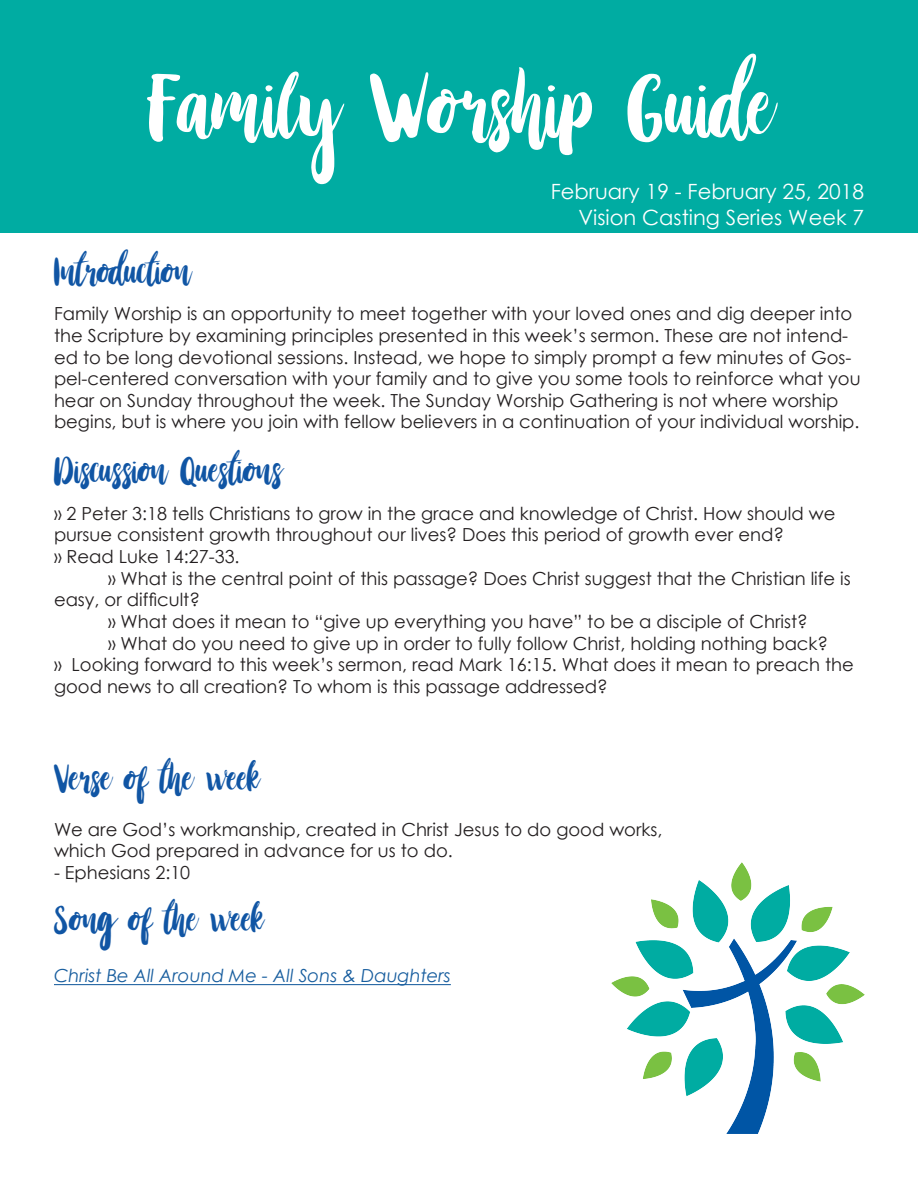
<style>
.page{position:relative;width:918px;height:1188px;background:#fff}
.page>*{position:absolute;margin:0;border:0;box-sizing:border-box;transform-origin:0 0}
.t1{font:108px "Stay Wildy Personal Use Only";color:#fff}
.t2{font:45px "Stay Wildy Personal Use Only";color:#1055a4}
.t3{font:21px "Century Gothic";color:#fff}
.t4{font:18px/21.6px "Century Gothic";color:#231f20}
.t5{font:italic 18px "Century Gothic";color:#175d9e}
</style>
<div class="page">
<div style="left:0;top:0;width:918px;height:232px;background:#00aca2"></div>
<img style="left:611px;top:863px;width:253px;height:271px">
<hr style="left:54px;top:984px;width:397px;height:1px;background:#175d9e">
<p class="t1" style="left:147px;top:53px;width:625px">Family Worship Guide</p>
<p class="t3" style="left:551px;top:177px;width:315px">February 19 - February 25, 2018</p>
<p class="t3" style="left:579px;top:202px;width:287px">Vision Casting Series Week 7</p>
<p class="t2" style="left:54px;top:249px;width:138px">Introduction</p>
<p class="t4" style="left:54px;top:303px;width:808px">Family Worship is an opportunity to meet together with your loved ones and dig deeper into the Scripture by examining principles presented in this week’s sermon. These are not intend&shy;ed to be long devotional sessions. Instead, we hope to simply prompt a few minutes of Gos&shy;pel-centered conversation with your family and to give you some tools to reinforce what you hear on Sunday throughout the week. The Sunday Worship Gathering is not where worship begins, but is where you join with fellow believers in a continuation of your individual worship.</p>
<p class="t2" style="left:54px;top:448px;width:229px">Discussion Questions</p>
<p class="t4" style="left:54px;top:502px;width:783px">» 2 Peter 3:18 tells Christians to grow in the grace and knowledge of Christ. How should we pursue consistent growth throughout our lives? Does this period of growth ever end?</p>
<p class="t4" style="left:54px;top:546px;width:187px">» Read Luke 14:27-33.</p>
<p class="t4" style="left:54px;top:567px;width:798px;text-indent:54px">» What is the central point of this passage? Does Christ suggest that the Christian life is easy, or difficult?</p>
<p class="t4" style="left:108px;top:610px;width:701px">» What does it mean to “give up everything you have” to be a disciple of Christ?</p>
<p class="t4" style="left:108px;top:632px;width:722px">» What do you need to give up in order to fully follow Christ, holding nothing back?</p>
<p class="t4" style="left:54px;top:654px;width:801px">» Looking forward to this week’s sermon, read Mark 16:15. What does it mean to preach the good news to all creation? To whom is this passage addressed?</p>
<p class="t2" style="left:54px;top:756px;width:206px">Verse of the week</p>
<p class="t4" style="left:54px;top:818px;width:610px">We are God’s workmanship, created in Christ Jesus to do good works, which God prepared in advance for us to do.</p>
<p class="t4" style="left:54px;top:861px;width:138px">- Ephesians 2:10</p>
<p class="t2" style="left:54px;top:897px;width:211px">Song of the week</p>
<p class="t5" style="left:54px;top:963px;width:398px">Christ Be All Around Me - All Sons &amp; Daughters</p>
</div>
